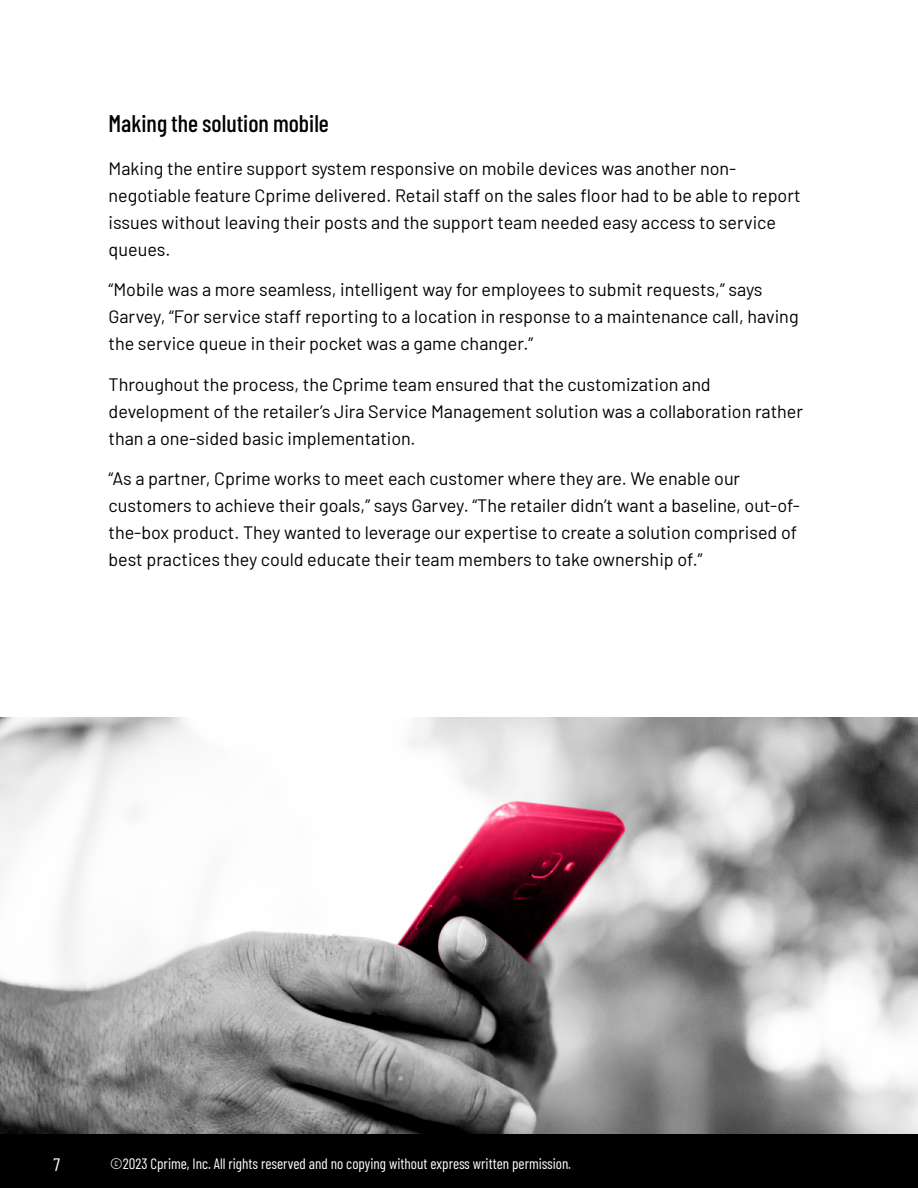
<style>
.page{position:relative;width:918px;height:1188px;background:#fff}
.page>*{position:absolute;margin:0;border:0;box-sizing:border-box;transform-origin:0 0}
.t1{font:500 24px "Barlow Condensed";color:#000}
.t2{font:18px/27px "Barlow";color:#000}
.t3{font:18px "Barlow Condensed";color:#fff}
.t4{font:15px "Barlow Condensed";color:#fff}
</style>
<div class="page">
<div style="left:0;top:1134px;width:918px;height:54px;background:#000"></div>
<img style="left:0;top:717px;width:918px;height:417px">
<h1 class="t1" style="left:109px;top:106px;width:222px">Making the solution mobile</h1>
<p class="t2" style="left:109px;top:153px;width:694px">Making the entire support system responsive on mobile devices was another non&shy;negotiable feature Cprime delivered. Retail staff on the sales floor had to be able to report issues without leaving their posts and the support team needed easy access to service queues.</p>
<p class="t2" style="left:109px;top:275px;width:692px">“Mobile was a more seamless, intelligent way for employees to submit requests,” says<br>Garvey, “For service staff reporting to a location in response to a maintenance call, having the service queue in their pocket was a game changer.”</p>
<p class="t2" style="left:109px;top:369px;width:696px">Throughout the process, the Cprime team ensured that the customization and development of the retailer’s Jira Service Management solution was a collaboration rather than a one-sided basic implementation.</p>
<p class="t2" style="left:109px;top:464px;width:693px">“As a partner, Cprime works to meet each customer where they are. We enable our customers to achieve their goals,” says Garvey. “The retailer didn’t want a baseline, out-of&shy;the-box product. They wanted to leverage our expertise to create a solution comprised of best practices they could educate their team members to take ownership of.”</p>
<p class="t3" style="left:50px;top:1151px;width:8px">7</p>
<p class="t3" style="left:54px;top:1151px;width:8px">7</p>
<p class="t4" style="left:110px;top:1152px;width:462px">©2023 Cprime, Inc. All rights reserved and no copying without express written permission.</p>
<p class="t4" style="left:106px;top:1160px;width:462px">©2023 Cprime, Inc. All rights reserved and no copying without express written permission.</p>
</div>
